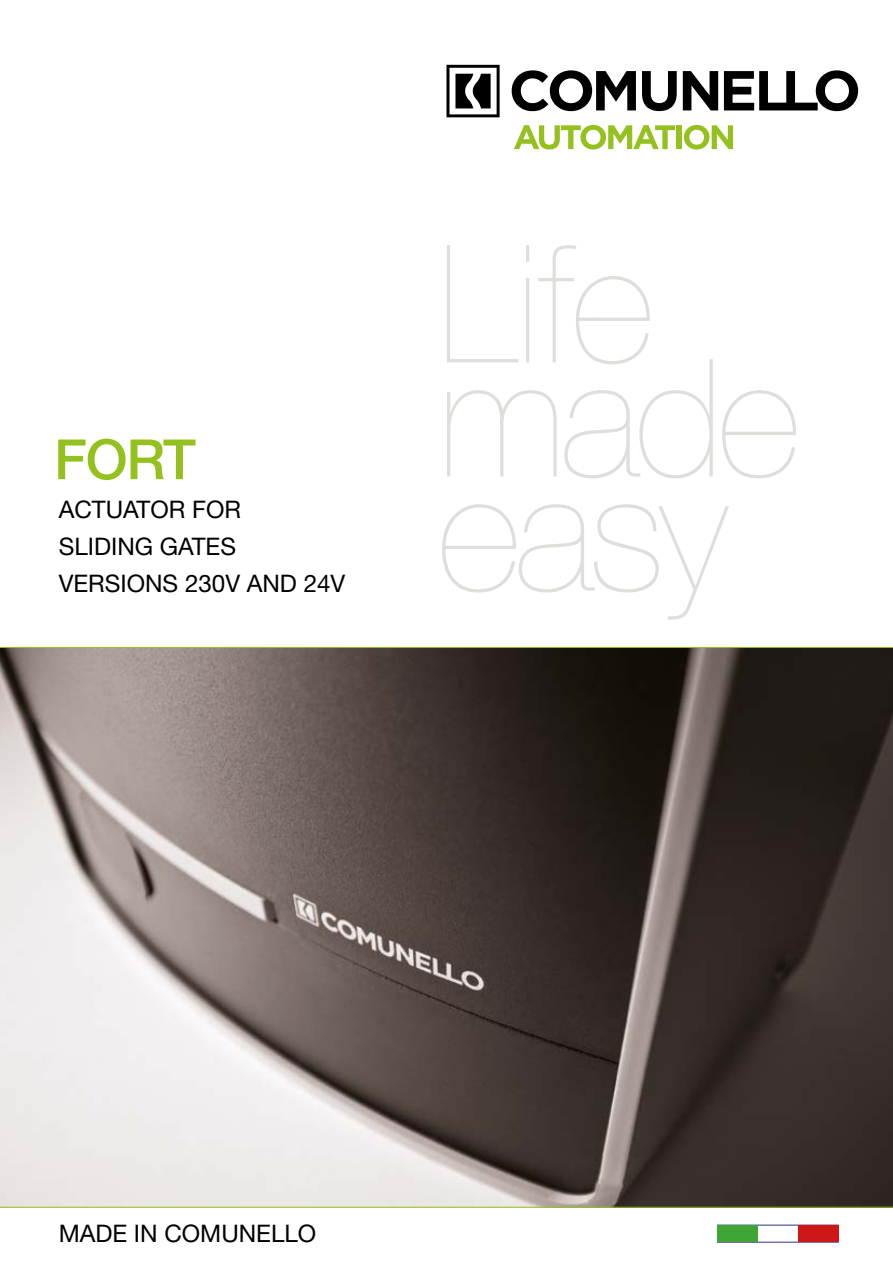
<style>
.page{position:relative;width:893px;height:1263px;background:#fff}
.page>*{position:absolute;margin:0;border:0;box-sizing:border-box;transform-origin:0 0}
.t1{font:200 164.1px "Helvetica Neue LT Std";letter-spacing:-.03em;color:#dfdedb}
.t2{font:500 55.5px "Helvetica Neue LT Std";color:#95c11f}
.t3{font:24.15px/37px "Helvetica Neue LT Std";color:#000}
</style>
<div class="page">
<img style="left:0;top:648px;width:893px;height:559px">
<svg style="left:512px;top:70px;width:124px;height:41px"></svg>
<svg style="left:642px;top:71px;width:35px;height:40px"></svg>
<svg style="left:683px;top:71px;width:35px;height:39px"></svg>
<svg style="left:724px;top:70px;width:134px;height:41px"></svg>
<svg style="left:446px;top:65px;width:54px;height:52px"></svg>
<svg style="left:514px;top:125px;width:161px;height:25px"></svg>
<div style="left:676px;top:125px;width:6px;height:24px;background:#95c11f"></div>
<svg style="left:684px;top:125px;width:49px;height:25px"></svg>
<hr style="left:0;top:647px;width:893px;height:1px;background:#95c11f">
<hr style="left:0;top:1207px;width:893px;height:1px;background:#95c11f">
<svg style="left:717px;top:1225px;width:81px;height:17px"></svg>
<div style="left:798px;top:1225px;width:40px;height:17px;background:#cd1719"></div>
<div style="left:718px;top:1225px;width:40px;height:17px;background:#3fa535"></div>
<h2 class="t2" style="left:54px;top:426px;width:143px">FORT</h2>
<p class="t3" style="left:59px;top:490px;width:288px">ACTUATOR FOR<br>SLIDING GATES<br>VERSIONS 230V AND 24V</p>
<h1 class="t1" style="left:438px;top:210px;width:217px">Life</h1>
<h1 class="t1" style="left:438px;top:324px;width:364px">made</h1>
<h1 class="t1" style="left:438px;top:438px;width:291px">easy</h1>
<p class="t3" style="left:59px;top:1215px;width:259px">MADE IN COMUNELLO</p>
</div>
